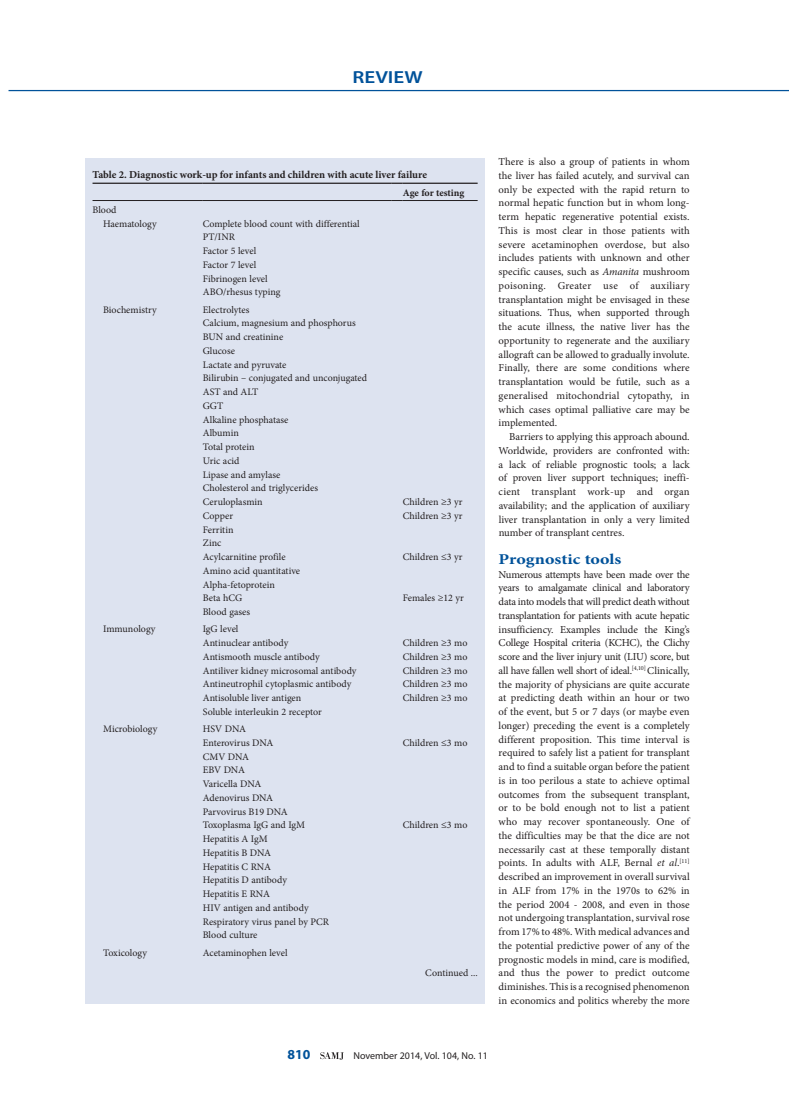
<style>
.page{position:relative;width:797px;height:1105px;background:#fff}
.page>*{position:absolute;margin:0;border:0;box-sizing:border-box;transform-origin:0 0}
.t1{font:600 17.5px "Myriad Pro";color:#01529a;scale:1.2 1}
.t2{font:700 15px "Minion Pro";color:#01529a;scale:1.2 1}
.t3{font:700 13.75px "Myriad Pro";color:#01529a}
.t4{font:10.62px/13.8px "Minion Pro";color:#231f20;text-align:justify}
.t5{font:700 10.62px "Minion Pro";color:#231f20}
.t6{font:10px/13.8px "Minion Pro";color:#231f20}
.t7{font:10px "Myriad Pro";color:#231f20}
.t8{font:700 10px "Minion Pro";letter-spacing:-.005em;color:#231f20}
.s1{font-style:italic}
</style>
<div class="page">
<hr style="left:9px;top:90px;width:779px;height:1px;background:#01529a">
<svg style="left:320px;top:1052px;width:24px;height:8px"></svg>
<div style="left:85px;top:158px;width:399px;height:846px;background:#dde3f0"></div>
<hr style="left:92px;top:183px;width:111px;height:1px;background:#231f20">
<hr style="left:203px;top:183px;width:188px;height:1px;background:#231f20">
<svg style="left:391px;top:183px;width:12px;height:1px"></svg>
<hr style="left:403px;top:183px;width:74px;height:1px;background:#231f20">
<hr style="left:92px;top:200px;width:111px;height:1px;background:#231f20">
<hr style="left:203px;top:200px;width:188px;height:1px;background:#231f20">
<svg style="left:391px;top:200px;width:12px;height:1px"></svg>
<hr style="left:403px;top:200px;width:74px;height:1px;background:#231f20">
<h1 class="t1" style="left:352px;top:66px;width:60px">REVIEW</h1>
<p class="t5" style="left:92px;top:167px;width:336px">Table 2. Diagnostic work-up for infants and children with acute liver failure</p>
<p class="t8" style="left:403px;top:185px;width:63px">Age for testing</p>
<p class="t6" style="left:103px;top:203px;width:55px;text-indent:-11px">Blood<br>Haematology</p>
<p class="t6" style="left:203px;top:217px;width:158px">Complete blood count with differential<br>PT/INR<br>Factor 5 level<br>Factor 7 level<br>Fibrinogen level<br>ABO/rhesus typing</p>
<p class="t6" style="left:103px;top:303px;width:55px">Biochemistry</p>
<p class="t6" style="left:203px;top:303px;width:166px">Electrolytes<br>Calcium, magnesium and phosphorus<br>BUN and creatinine<br>Glucose<br>Lactate and pyruvate<br>Bilirubin – conjugated and unconjugated<br>AST and ALT<br>GGT<br>Alkaline phosphatase<br>Albumin<br>Total protein<br>Uric acid<br>Lipase and amylase<br>Cholesterol and triglycerides<br>Ceruloplasmin<br>Copper<br>Ferritin<br>Zinc<br>Acylcarnitine profile<br>Amino acid quantitative<br>Alpha-fetoprotein<br>Beta hCG<br>Blood gases</p>
<p class="t6" style="left:103px;top:622px;width:54px">Immunology</p>
<p class="t6" style="left:203px;top:622px;width:155px">IgG level<br>Antinuclear antibody<br>Antismooth muscle antibody<br>Antiliver kidney microsomal antibody<br>Antineutrophil cytoplasmic antibody<br>Antisoluble liver antigen<br>Soluble interleukin 2 receptor</p>
<p class="t6" style="left:103px;top:722px;width:56px">Microbiology</p>
<p class="t6" style="left:203px;top:722px;width:128px">HSV DNA<br>Enterovirus DNA<br>CMV DNA<br>EBV DNA<br>Varicella DNA<br>Adenovirus DNA<br>Parvovirus B19 DNA<br>Toxoplasma IgG and IgM<br>Hepatitis A IgM<br>Hepatitis B DNA<br>Hepatitis C RNA<br>Hepatitis D antibody<br>Hepatitis E RNA<br>HIV antigen and antibody<br>Respiratory virus panel by PCR<br>Blood culture</p>
<p class="t6" style="left:103px;top:946px;width:45px">Toxicology</p>
<p class="t6" style="left:203px;top:946px;width:86px">Acetaminophen level</p>
<p class="t6" style="left:403px;top:495px;width:61px">Children ≥3 yr<br>Children ≥3 yr</p>
<p class="t6" style="left:403px;top:550px;width:61px">Children ≤3 yr</p>
<p class="t6" style="left:403px;top:591px;width:63px">Females ≥12 yr</p>
<p class="t6" style="left:403px;top:636px;width:66px;text-align:justify">Children ≥3 mo Children ≥3 mo Children ≥3 mo Children ≥3 mo Children ≥3 mo</p>
<p class="t6" style="left:403px;top:736px;width:66px">Children ≤3 mo</p>
<p class="t6" style="left:403px;top:818px;width:66px">Children ≤3 mo</p>
<p class="t6" style="left:425px;top:966px;width:54px">Continued ...</p>
<p class="t4" style="left:498px;top:155px;width:193px;text-align:left">There is also a group of patients in whom the liver has failed acutely, and survival can only be expected with the rapid return to normal hepatic function but in whom long&shy;term hepatic regenerative potential exists.<br>This is most clear in those patients with severe acetaminophen overdose, but also includes patients with unknown and other specific causes, such as <span class="s1">Amanita</span> mushroom poisoning. Greater use of auxiliary transplantation might be envisaged in these situations. Thus, when supported through the acute illness, the native liver has the opportunity to regenerate and the auxiliary allograft can be allowed to gradually involute.<br>Finally, there are some conditions where transplantation would be futile, such as a generalised mitochondrial cytopathy, in which cases optimal palliative care may be implemented.</p>
<p class="t4" style="left:498px;top:430px;width:192px;text-indent:11px">Barriers to applying this approach abound.<br>Worldwide, providers are confronted with: a lack of reliable prognostic tools; a lack of proven liver support techniques; ineffi&shy;cient transplant work-up and organ availability; and the application of auxiliary liver transplantation in only a very limited number of transplant centres.</p>
<h2 class="t2" style="left:498px;top:548px;width:104px">Prognostic tools</h2>
<p class="t4" style="left:498px;top:567px;width:193px">Numerous attempts have been made over the years to amalgamate clinical and laboratory data into models that will predict death without transplantation for patients with acute hepatic insufficiency. Examples include the King’s College Hospital criteria (KCHC), the Clichy score and the liver injury unit (LIU) score, but all have fallen well short of ideal.<sup>[4,10]</sup> Clinically, the majority of physicians are quite accurate at predicting death within an hour or two of the event, but 5 or 7 days (or maybe even longer) preceding the event is a completely different proposition. This time interval is required to safely list a patient for transplant and to find a suitable organ before the patient is in too perilous a state to achieve optimal outcomes from the subsequent transplant, or to be bold enough not to list a patient who may recover spontaneously. One of the difficulties may be that the dice are not necessarily cast at these temporally distant points. In adults with ALF, Bernal <span class="s1">et al</span>.<sup>[11] </sup>described an improvement in overall survival in ALF from 17% in the 1970s to 62% in the period 2004 - 2008, and even in those not undergoing transplantation, survival rose from 17% to 48%. With medical advances and the potential predictive power of any of the prognostic models in mind, care is modified, and thus the power to predict outcome diminishes. This is a recognised phenomenon in economics and politics whereby the more</p>
<p class="t3" style="left:287px;top:1045px;width:24px">810</p>
<p class="t7" style="left:353px;top:1049px;width:136px">November 2014, Vol. 104, No. 11</p>
</div>
